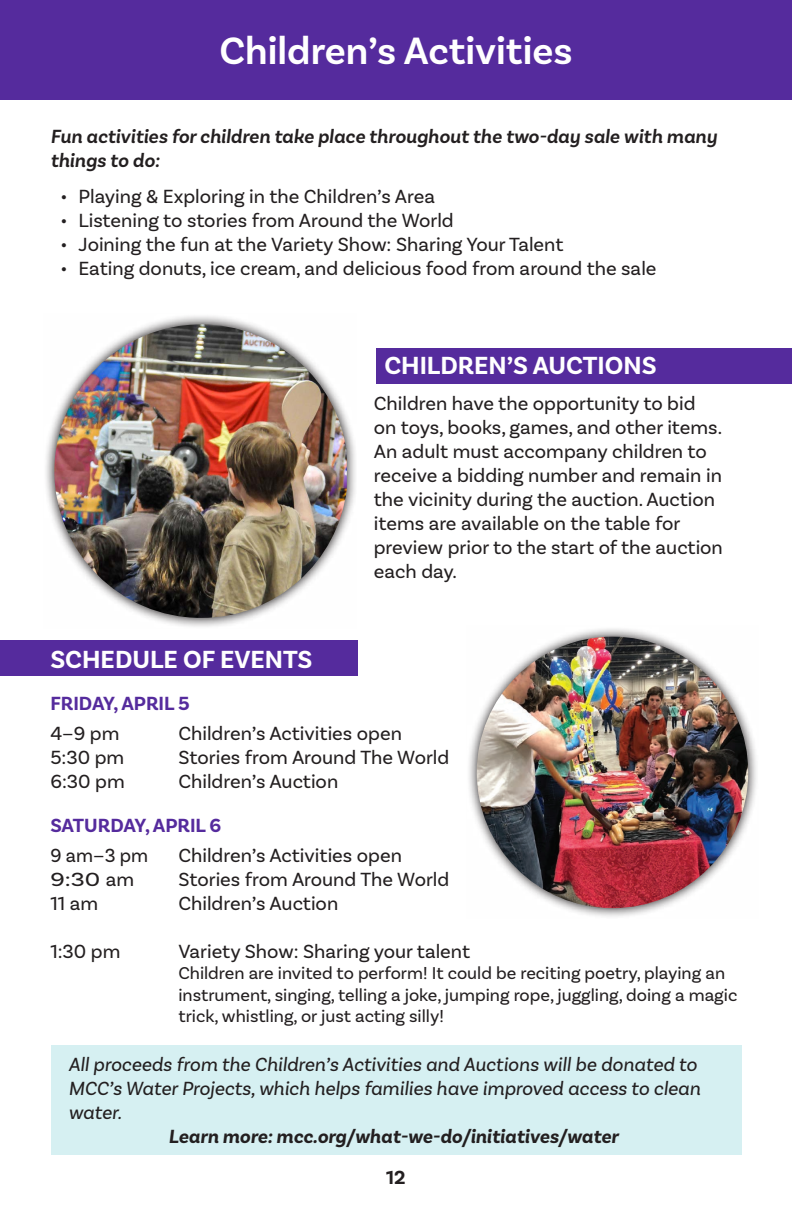
<style>
.page{position:relative;width:792px;height:1224px;background:#fff}
.page>*{position:absolute;margin:0;border:0;box-sizing:border-box;transform-origin:0 0}
.t1{font:600 40px "Basic Sans";color:#fff}
.t2{font:700 26px "Basic Sans";color:#fff}
.t3{font:20px/24px "Basic Sans";color:#231f20}
.t4{font:italic 20px/24px "Basic Sans";color:#231f20}
.t5{font:italic 600 20px/24px "Basic Sans";color:#231f20}
.t6{font:italic 700 20px "Basic Sans";color:#231f20}
.t7{font:700 20px "Basic Sans";color:#552b9d}
.t8{font:20px "Basic Sans";color:#231f20;scale:.96 1}
.t9{font:20px "Basic Sans";color:#231f20;scale:1.24 1}
.t10{font:700 20px "Basic Sans";color:#231f20}
.t11{font:18px/21.6px "Basic Sans";color:#231f20}
</style>
<div class="page">
<div style="left:0;top:641px;width:358px;height:35px;background:#552b9d"></div>
<div style="left:51px;top:1045px;width:691px;height:110px;background:#d6f0f2"></div>
<div style="left:0;top:0;width:792px;height:99px;background:#552b9d"></div>
<svg style="left:46px;top:316px;width:310px;height:311px"></svg>
<img style="left:54px;top:324px;width:293px;height:294px">
<svg style="left:469px;top:629px;width:287px;height:288px"></svg>
<img style="left:477px;top:637px;width:271px;height:271px;border-radius:136px">
<div style="left:377px;top:348px;width:415px;height:35px;background:#552b9d"></div>
<p class="t1" style="left:219px;top:26px;width:355px">Children’s Activities</p>
<p class="t5" style="left:50px;top:125px;width:668px">Fun activities for children take place throughout the two-day sale with many things to do:</p>
<p class="t3" style="left:60px;top:184px;width:376px">• Playing &amp; Exploring in the Children’s Area</p>
<p class="t3" style="left:60px;top:208px;width:395px">• Listening to stories from Around the World</p>
<p class="t3" style="left:60px;top:232px;width:505px">• Joining the fun at the Variety Show: Sharing Your Talent</p>
<p class="t3" style="left:60px;top:256px;width:598px">• Eating donuts, ice cream, and delicious food from around the sale</p>
<p class="t2" style="left:384px;top:350px;width:274px">CHILDREN’S AUCTIONS</p>
<p class="t3" style="left:374px;top:392px;width:351px">Children have the opportunity to bid on toys, books, games, and other items.<br>An adult must accompany children to receive a bidding number and remain in the vicinity during the auction. Auction items are available on the table for preview prior to the start of the auction each day.</p>
<p class="t2" style="left:50px;top:643px;width:264px">SCHEDULE OF EVENTS</p>
<p class="t7" style="left:50px;top:691px;width:141px">FRIDAY, APRIL 5</p>
<p class="t3" style="left:50px;top:721px;width:71px">4–9 pm</p>
<p class="t3" style="left:178px;top:721px;width:225px">Children’s Activities open</p>
<p class="t3" style="left:50px;top:745px;width:75px">5:30 pm</p>
<p class="t3" style="left:178px;top:745px;width:272px">Stories from Around The World</p>
<p class="t3" style="left:50px;top:769px;width:76px">6:30 pm</p>
<p class="t3" style="left:178px;top:769px;width:161px">Children’s Auction</p>
<p class="t7" style="left:50px;top:813px;width:172px">SATURDAY, APRIL 6</p>
<p class="t8" style="left:50px;top:843px;width:103px">9 am–3 pm</p>
<p class="t3" style="left:178px;top:843px;width:225px">Children’s Activities open</p>
<p class="t9" style="left:50px;top:867px;width:69px">9:30 am</p>
<p class="t3" style="left:178px;top:867px;width:272px">Stories from Around The World</p>
<p class="t3" style="left:50px;top:891px;width:49px">11 am</p>
<p class="t3" style="left:178px;top:891px;width:161px">Children’s Auction</p>
<p class="t3" style="left:50px;top:939px;width:72px">1:30 pm</p>
<p class="t3" style="left:178px;top:939px;width:293px">Variety Show: Sharing your talent</p>
<p class="t11" style="left:178px;top:962px;width:560px">Children are invited to perform! It could be reciting poetry, playing an instrument, singing, telling a joke, jumping rope, juggling, doing a magic trick, whistling, or just acting silly!</p>
<p class="t4" style="left:68px;top:1053px;width:634px">All proceeds from the Children’s Activities and Auctions will be donated to<br>MCC’s Water Projects, which helps families have improved access to clean water.</p>
<p class="t6" style="left:168px;top:1125px;width:452px">Learn more: mcc.org/what-we-do/initiatives/water</p>
<p class="t10" style="left:386px;top:1165px;width:21px">12</p>
</div>
